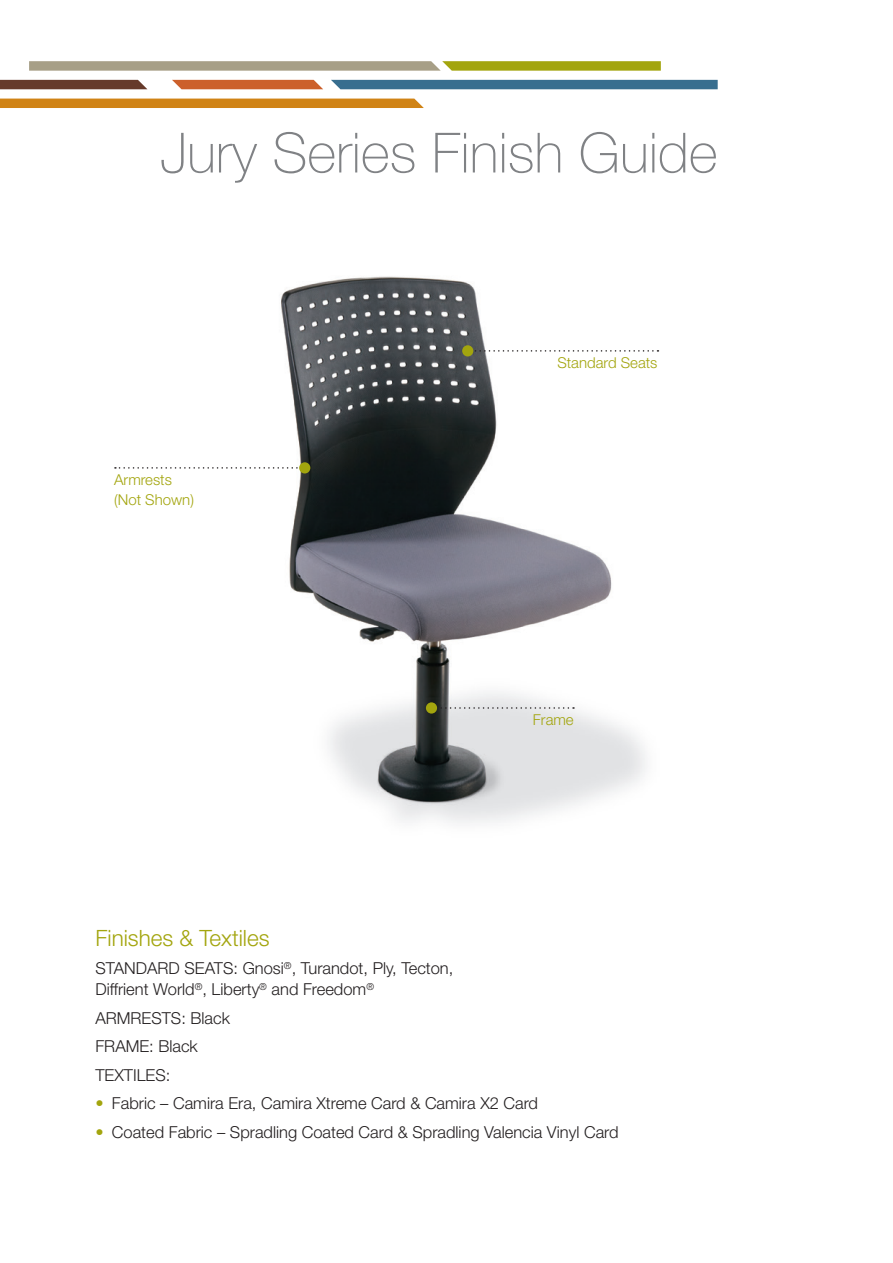
<style>
.page{position:relative;width:893px;height:1263px;background:#fff}
.page>*{position:absolute;margin:0;border:0;box-sizing:border-box;transform-origin:0 0}
.t1{font:100 55.5px "Helvetica Neue LT Std";color:#808285}
.t2{font:300 22.5px "Helvetica Neue LT Std";color:#a3a50e}
.t3{font:300 16.5px/21px "Helvetica Neue LT Std";color:#231f20}
.t4{font:300 15px/19.5px "Helvetica Neue LT Std";color:#a3a50e}
.s1{color:#a3a50e}
</style>
<div class="page">
<img style="left:281px;top:276px;width:379px;height:547px">
<div style="left:0;top:99px;width:424px;height:9px;background:#d08315"></div>
<svg style="left:0;top:80px;width:147px;height:9px"></svg>
<svg style="left:172px;top:80px;width:151px;height:9px"></svg>
<div style="left:331px;top:80px;width:387px;height:9px;background:#386e8f"></div>
<svg style="left:29px;top:61px;width:632px;height:10px;background:#aba768"></svg>
<svg style="left:437px;top:707px;width:137px;height:2px"></svg>
<svg style="left:473px;top:350px;width:185px;height:2px"></svg>
<svg style="left:115px;top:467px;width:184px;height:2px"></svg>
<div style="left:426px;top:702px;width:11px;height:11px;background:#a3a50e;border-radius:50%"></div>
<div style="left:462px;top:345px;width:11px;height:11px;background:#a3a50e;border-radius:50%"></div>
<div style="left:299px;top:462px;width:11px;height:11px;background:#a3a50e;border-radius:50%"></div>
<p class="t1" style="left:160px;top:121px;width:559px">Jury Series Finish Guide</p>
<p class="t4" style="left:114px;top:470px;width:81px">Armrests (Not Shown)</p>
<p class="t4" style="left:557px;top:353px;width:102px">Standard Seats</p>
<p class="t4" style="left:533px;top:710px;width:42px">Frame</p>
<p class="t2" style="left:95px;top:924px;width:176px">Finishes &amp; Textiles</p>
<p class="t3" style="left:95px;top:958px;width:359px">STANDARD SEATS: Gnosi<sup>®</sup>, Turandot, Ply, Tecton,<br>Diffrient World<sup>®</sup>, Liberty<sup>®</sup> and Freedom<sup>®</sup></p>
<p class="t3" style="left:95px;top:1007px;width:136px">ARMRESTS: Black</p>
<p class="t3" style="left:95px;top:1036px;width:104px">FRAME: Black</p>
<p class="t3" style="left:95px;top:1064px;width:76px">TEXTILES:</p>
<p class="t3" style="left:95px;top:1093px;width:444px"><span class="s1">•</span> Fabric – Camira Era, Camira Xtreme Card &amp; Camira X2 Card</p>
<p class="t3" style="left:95px;top:1121px;width:525px"><span class="s1">•</span> Coated Fabric – Spradling Coated Card &amp; Spradling Valencia Vinyl Card</p>
</div>
